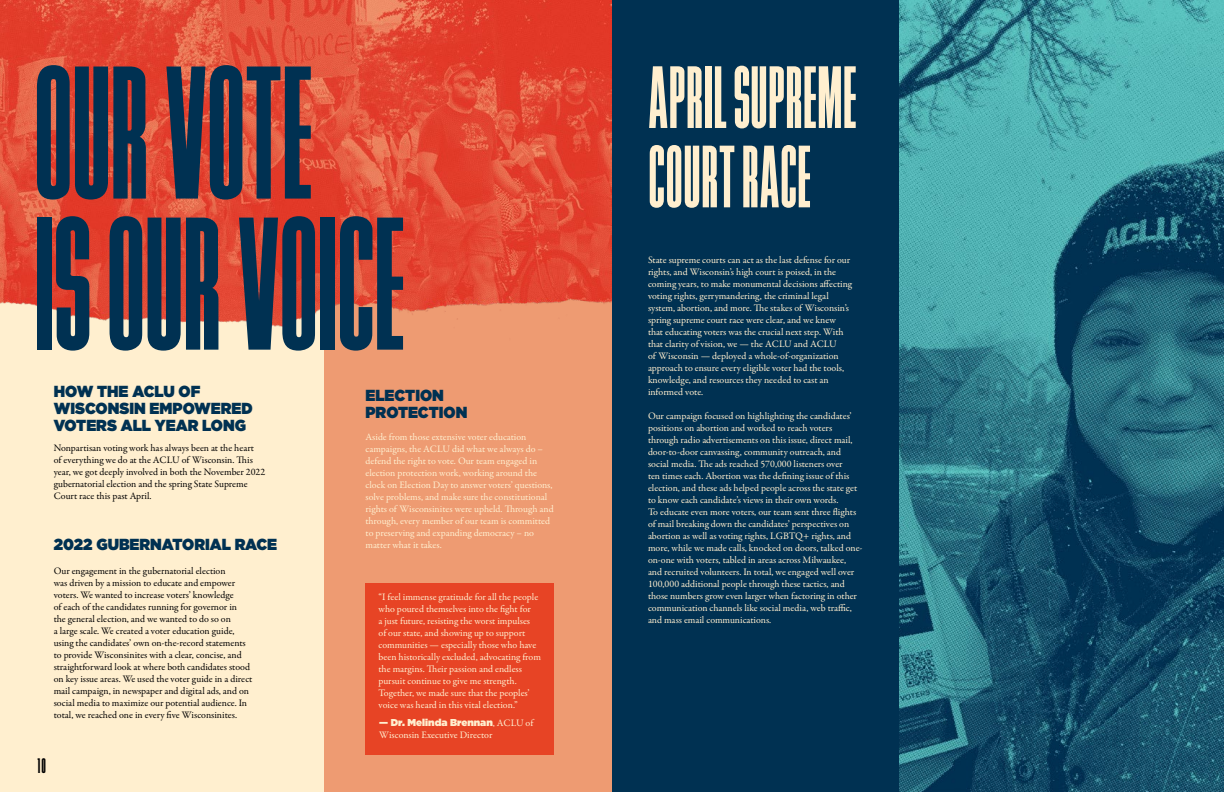
<style>
.page{position:relative;width:1224px;height:792px;background:#ffefcf}
.page>*{position:absolute;margin:0;border:0;box-sizing:border-box;transform-origin:0 0}
.t1{font:198px/151.1px "Bee Four";letter-spacing:-.015em;color:#003152}
.t2{font:92.5px/79.3px "Bee Four";color:#ffefcf;scale:.94 1}
.t3{font:22px "Bee Four";color:#000}
.t4{font:900 16px/17px "Gotham";color:#003152;scale:.94 1}
.t5{font:10px/12px "Garamond Premr Pro";color:#ffefcf}
.t6{font:10px/12px "Garamond Premr Pro";color:#000}
.t7{font:900 10px "Gotham";color:#ffefcf}
.s1{font-family:"Garamond Premr Pro";font-weight:400}
</style>
<div class="page">
<div style="left:325px;top:266px;width:287px;height:526px;background:#ee9b72"></div>
<img style="left:0;top:0;width:612px;height:344px">
<img style="left:899px;top:0;width:325px;height:792px">
<div style="left:612px;top:0;width:287px;height:792px;background:#003152"></div>
<div style="left:366px;top:583px;width:188px;height:172px;background:#e74425"></div>
<h1 class="t1" style="left:33px;top:61px;width:374px">OUR VOTE<br>IS OUR VOICE</h1>
<h3 class="t4" style="left:54px;top:383px;width:213px">HOW THE ACLU OF<br>WISCONSIN EMPOWERED<br>VOTERS ALL YEAR LONG</h3>
<p class="t6" style="left:54px;top:442px;width:213px">Nonpartisan voting work has always been at the heart<br>of everything we do at the ACLU of Wisconsin. This year, we got deeply involved in both the November 2022 gubernatorial election and the spring State Supreme Court race this past April.</p>
<h3 class="t4" style="left:366px;top:386px;width:110px">ELECTION<br>PROTECTION</h3>
<p class="t5" style="left:366px;top:431px;width:190px">Aside from those extensive voter education campaigns, the ACLU did what we always do – defend the right to vote. Our team engaged in election protection work, working around the clock on Election Day to answer voters’ questions, solve problems, and make sure the constitutional rights of Wisconsinites were upheld. Through and through, every member of our team is committed to preserving and expanding democracy – no matter what it takes.</p>
<h3 class="t4" style="left:54px;top:536px;width:239px">2022 GUBERNATORIAL RACE</h3>
<p class="t6" style="left:54px;top:565px;width:200px">Our engagement in the gubernatorial election<br>was driven by a mission to educate and empower voters. We wanted to increase voters’ knowledge<br>of each of the candidates running for governor in<br>the general election, and we wanted to do so on<br>a large scale. We created a voter education guide, using the candidates’ own on-the-record statements to provide Wisconsinites with a clear, concise, and straightforward look at where both candidates stood on key issue areas. We used the voter guide in a direct mail campaign, in newspaper and digital ads, and on social media to maximize our potential audience. In total, we reached one in every five Wisconsinites.</p>
<h3 class="t3" style="left:36px;top:754px;width:12px">10</h3>
<p class="t5" style="left:379px;top:591px;width:164px">“I feel immense gratitude for all the people who poured themselves into the fight for<br>a just future, resisting the worst impulses<br>of our state, and showing up to support communities — especially those who have been historically excluded, advocating from the margins. Their passion and endless pursuit continue to give me strength.<br>Together, we made sure that the peoples’ voice was heard in this vital election.”</p>
<p class="t7" style="left:379px;top:716px;width:156px">— Dr. Melinda Brennan<span class="s1">, ACLU of</span></p>
<p class="t5" style="left:379px;top:730px;width:115px">Wisconsin Executive Director</p>
<h2 class="t2" style="left:648px;top:59px;width:224px">APRIL SUPREME<br>COURT RACE</h2>
<p class="t5" style="left:648px;top:254px;width:206px">State supreme courts can act as the last defense for our rights, and Wisconsin’s high court is poised, in the coming years, to make monumental decisions affecting voting rights, gerrymandering, the criminal legal system, abortion, and more. The stakes of Wisconsin’s spring supreme court race were clear, and we knew that educating voters was the crucial next step. With that clarity of vision, we — the ACLU and ACLU<br>of Wisconsin — deployed a whole-of-organization approach to ensure every eligible voter had the tools, knowledge, and resources they needed to cast an informed vote.</p>
<p class="t5" style="left:648px;top:410px;width:216px">Our campaign focused on highlighting the candidates’ positions on abortion and worked to reach voters through radio advertisements on this issue, direct mail, door-to-door canvassing, community outreach, and social media. The ads reached 570,000 listeners over<br>ten times each. Abortion was the defining issue of this election, and these ads helped people across the state get to know each candidate’s views in their own words.<br>To educate even more voters, our team sent three flights of mail breaking down the candidates’ perspectives on abortion as well as voting rights, LGBTQ+ rights, and more, while we made calls, knocked on doors, talked one&shy;on-one with voters, tabled in areas across Milwaukee, and recruited volunteers. In total, we engaged well over 100,000 additional people through these tactics, and those numbers grow even larger when factoring in other communication channels like social media, web traffic, and mass email communications.</p>
</div>
